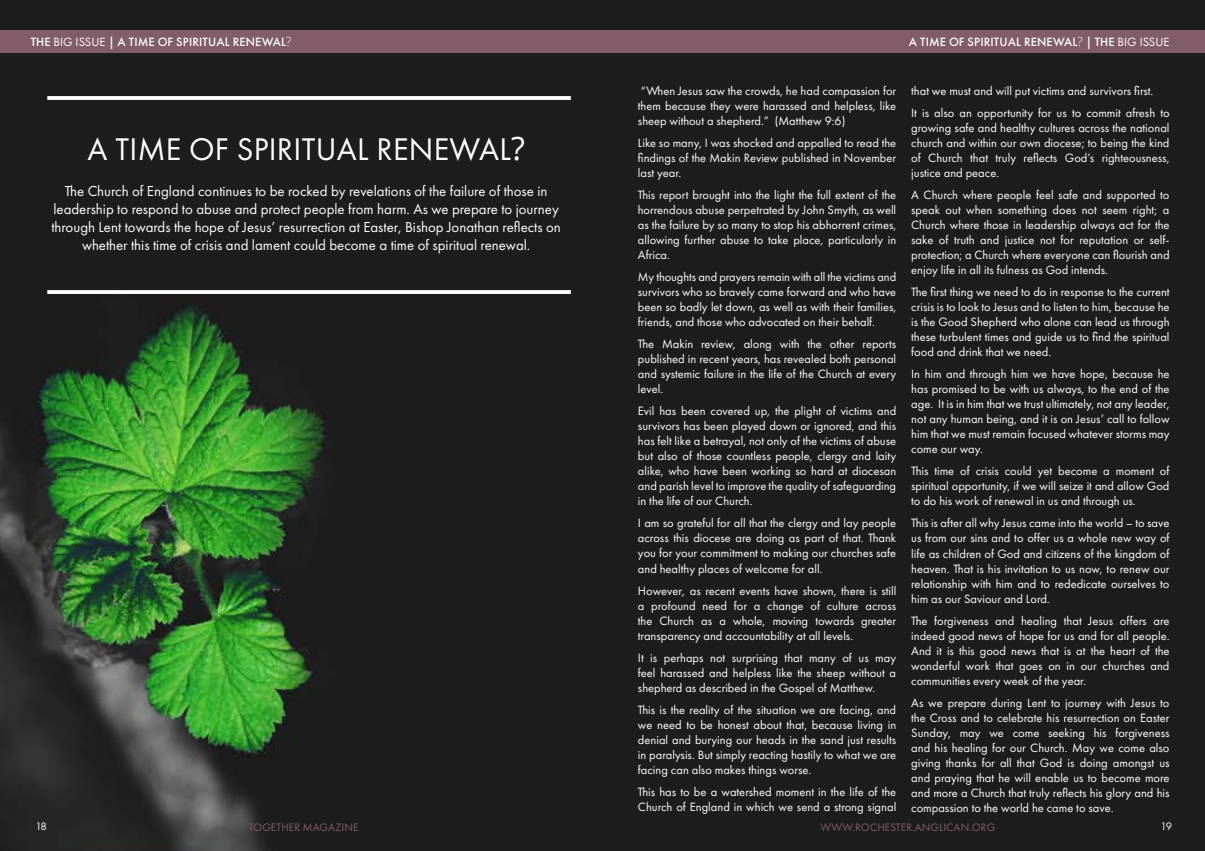
<style>
.page{position:relative;width:1205px;height:851px;background:#fff}
.page>*{position:absolute;margin:0;border:0;box-sizing:border-box;transform-origin:0 0}
.t1{font:32.5px "Futura PT";letter-spacing:.01em;color:#fff}
.t2{font:15px/18px "Futura PT";color:#fff;text-align:center}
.t3{font:12.5px/15px "Futura PT";color:#fff;text-align:justify}
.t4{font:500 12.5px "Futura PT";letter-spacing:.01em;color:#fff}
.t5{font:11.25px "Futura PT";letter-spacing:.01em;color:#815c69}
.t6{font:11.25px "Futura PT";color:#fff}
.s1{font-weight:400}
.s2{font-family:"Open Sans";font-weight:300}
.s3{font-family:"Open Sans"}
</style>
<div class="page">
<img style="left:0;top:0;width:1205px;height:850px">
<div style="left:0;top:30px;width:1205px;height:23px;background:#815c69"></div>
<svg style="left:47px;top:96px;width:524px;height:4px;fill:#ededed"></svg>
<svg style="left:47px;top:290px;width:524px;height:4px"></svg>
<p class="t4" style="left:31px;top:34px;width:262px">THE <span class="s1">BIG ISSUE</span> | A TIME OF SPIRITUAL RENEWAL<span class="s2">?</span></p>
<h1 class="t1" style="left:88px;top:129px;width:439px">A TIME OF SPIRITUAL RENEWAL<span class="s3">?</span></h1>
<p class="t2" style="left:51px;top:181px;width:511px">The Church of England continues to be rocked by revelations of the failure of those in leadership to respond to abuse and protect people from harm. As we prepare to journey through Lent towards the hope of Jesus’ resurrection at Easter, Bishop Jonathan reflects on whether this time of crisis and lament could become a time of spiritual renewal.</p>
<p class="t4" style="left:909px;top:34px;width:262px">A TIME OF SPIRITUAL RENEWAL<span class="s2">?</span> | THE <span class="s1">BIG ISSUE</span></p>
<p class="t3" style="left:638px;top:83px;width:260px">“When Jesus saw the crowds, he had compassion for them because they were harassed and helpless, like sheep without a shepherd.” (Matthew 9:6)</p>
<p class="t3" style="left:638px;top:135px;width:260px">Like so many, I was shocked and appalled to read the findings of the Makin Review published in November last year.</p>
<p class="t3" style="left:638px;top:187px;width:260px">This report brought into the light the full extent of the horrendous abuse perpetrated by John Smyth, as well as the failure by so many to stop his abhorrent crimes, allowing further abuse to take place, particularly in Africa.</p>
<p class="t3" style="left:638px;top:269px;width:260px">My thoughts and prayers remain with all the victims and survivors who so bravely came forward and who have been so badly let down, as well as with their families, friends, and those who advocated on their behalf.</p>
<p class="t3" style="left:638px;top:336px;width:260px">The Makin review, along with the other reports published in recent years, has revealed both personal and systemic failure in the life of the Church at every level.</p>
<p class="t3" style="left:638px;top:403px;width:260px">Evil has been covered up, the plight of victims and survivors has been played down or ignored, and this has felt like a betrayal, not only of the victims of abuse but also of those countless people, clergy and laity alike, who have been working so hard at diocesan and parish level to improve the quality of safeguarding in the life of our Church.</p>
<p class="t3" style="left:638px;top:515px;width:260px">I am so grateful for all that the clergy and lay people across this diocese are doing as part of that. Thank you for your commitment to making our churches safe and healthy places of welcome for all.</p>
<p class="t3" style="left:638px;top:582px;width:260px">However, as recent events have shown, there is still a profound need for a change of culture across the Church as a whole, moving towards greater transparency and accountability at all levels.</p>
<p class="t3" style="left:638px;top:650px;width:260px">It is perhaps not surprising that many of us may feel harassed and helpless like the sheep without a shepherd as described in the Gospel of Matthew.</p>
<p class="t3" style="left:638px;top:702px;width:260px">This is the reality of the situation we are facing, and we need to be honest about that, because living in denial and burying our heads in the sand just results in paralysis. But simply reacting hastily to what we are facing can also makes things worse.</p>
<p class="t3" style="left:638px;top:784px;width:260px">This has to be a watershed moment in the life of the<br>Church of England in which we send a strong signal</p>
<p class="t3" style="left:911px;top:79px;width:260px;line-height:22.1px">that we must and will put victims and survivors first.<br>It is also an opportunity for us to commit afresh to</p>
<p class="t3" style="left:911px;top:120px;width:260px">growing safe and healthy cultures across the national church and within our own diocese; to being the kind of Church that truly reflects God’s righteousness, justice and peace.</p>
<p class="t3" style="left:911px;top:187px;width:260px">A Church where people feel safe and supported to speak out when something does not seem right; a Church where those in leadership always act for the sake of truth and justice not for reputation or self&shy;protection; a Church where everyone can flourish and enjoy life in all its fulness as God intends.</p>
<p class="t3" style="left:911px;top:284px;width:260px">The first thing we need to do in response to the current crisis is to look to Jesus and to listen to him, because he is the Good Shepherd who alone can lead us through these turbulent times and guide us to find the spiritual food and drink that we need.</p>
<p class="t3" style="left:911px;top:366px;width:260px">In him and through him we have hope, because he has promised to be with us always, to the end of the age. It is in him that we trust ultimately, not any leader, not any human being, and it is on Jesus’ call to follow him that we must remain focused whatever storms may come our way.</p>
<p class="t3" style="left:911px;top:463px;width:260px">This time of crisis could yet become a moment of spiritual opportunity, if we will seize it and allow God to do his work of renewal in us and through us.</p>
<p class="t3" style="left:911px;top:515px;width:260px">This is after all why Jesus came into the world – to save us from our sins and to offer us a whole new way of life as children of God and citizens of the kingdom of heaven. That is his invitation to us now, to renew our relationship with him and to rededicate ourselves to him as our Saviour and Lord.</p>
<p class="t3" style="left:911px;top:612px;width:260px">The forgiveness and healing that Jesus offers are indeed good news of hope for us and for all people.<br>And it is this good news that is at the heart of the wonderful work that goes on in our churches and communities every week of the year.</p>
<p class="t3" style="left:911px;top:695px;width:260px">As we prepare during Lent to journey with Jesus to the Cross and to celebrate his resurrection on Easter Sunday, may we come seeking his forgiveness and his healing for our Church. May we come also giving thanks for all that God is doing amongst us and praying that he will enable us to become more and more a Church that truly reflects his glory and his compassion to the world he came to save.</p>
<p class="t6" style="left:35px;top:819px;width:13px">18</p>
<p class="t5" style="left:249px;top:820px;width:111px">TOGETHER MAGAZINE</p>
<p class="t5" style="left:820px;top:820px;width:176px">WWW.ROCHESTER.ANGLICAN.ORG</p>
<p class="t6" style="left:1160px;top:819px;width:13px">19</p>
</div>
